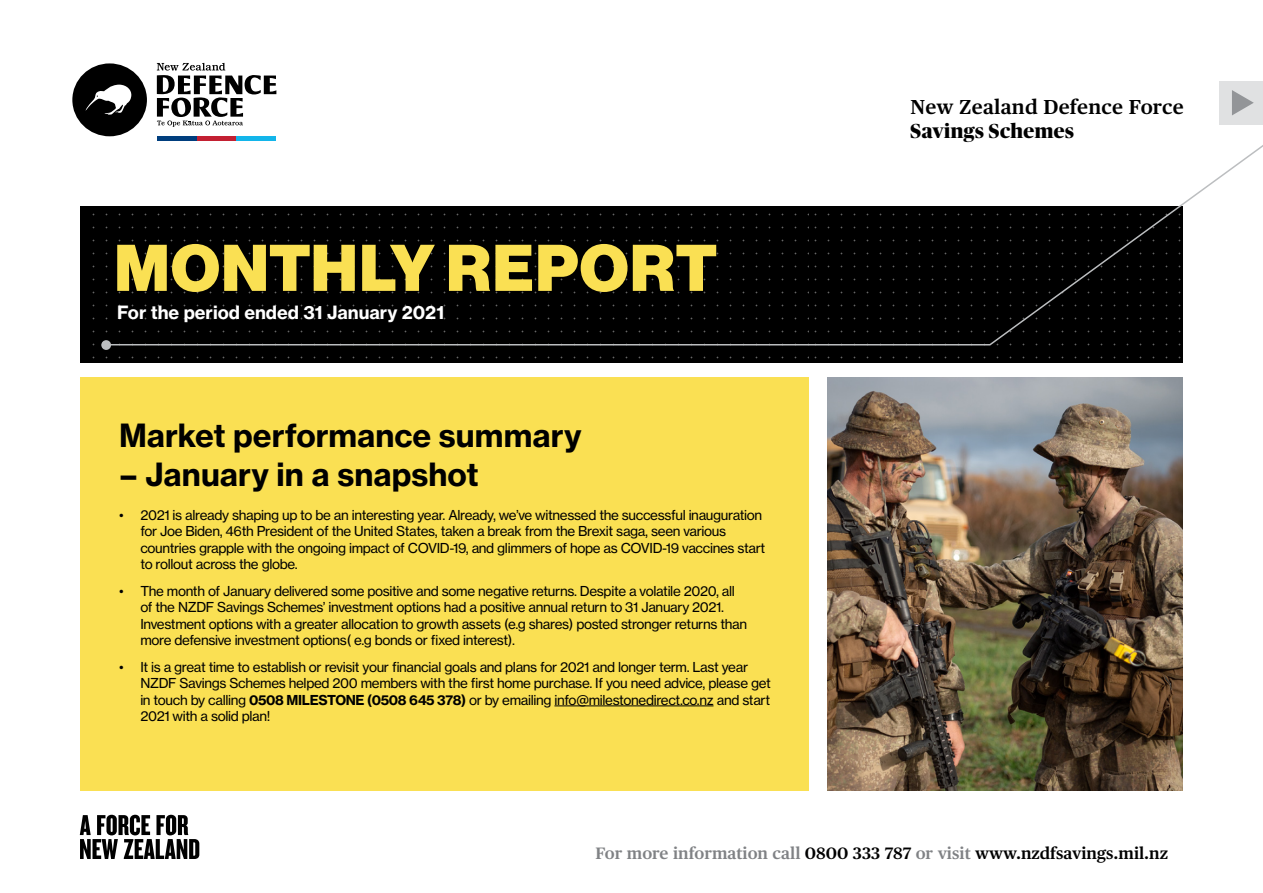
<style>
.page{position:relative;width:1263px;height:893px;background:#fff}
.page>*{position:absolute;margin:0;border:0;box-sizing:border-box;transform-origin:0 0}
.t1{font:900 64.5px "Haas Grot Disp 95";letter-spacing:.025em;color:#fae053}
.t2{font:700 31.5px "Haas Grot Text 75";color:#000}
.t3{font:600 20.25px "Publico Text";letter-spacing:.01em;color:#000}
.t4{font:800 20.25px "Publico Banner";letter-spacing:.025em;color:#000}
.t5{font:700 18px "Haas Grot Text 75";color:#fff}
.t6{font:600 16.5px "Publico Text";color:#000}
.t7{font:13.5px/16.5px "Haas Grot Text 55 Roman";letter-spacing:-.025em;color:#000}
.s1{font-family:"Haas Grot Text 75";font-weight:700}
.s2{color:#808285}
</style>
<div class="page">
<div style="left:81px;top:377px;width:728px;height:414px;background:#fae053"></div>
<hr style="left:554px;top:705px;width:159px;height:1px;background:#000">
<img style="left:827px;top:377px;width:355px;height:414px">
<div style="left:72px;top:63px;width:75px;height:73px;background:#000;border-radius:50%"></div>
<svg style="left:85px;top:91px;width:15px;height:20px"></svg>
<svg style="left:80px;top:815px;width:119px;height:44px"></svg>
<div style="left:82px;top:206px;width:727px;height:156px;background:#000"></div>
<div style="left:809px;top:206px;width:373px;height:156px;background:#000"></div>
<svg style="left:100px;top:62px;width:1163px;height:284px"></svg>
<div style="left:101px;top:340px;width:10px;height:10px;background:#bcbec0;border-radius:50%"></div>
<h1 class="t1" style="left:114px;top:230px;width:604px">MONTHLY REPORT</h1>
<h3 class="t5" style="left:117px;top:301px;width:329px">For the period ended 31 January 2021</h3>
<h2 class="t2" style="left:119px;top:415px;width:464px">Market performance summary</h2>
<h2 class="t2" style="left:119px;top:455px;width:361px">– January in a snapshot</h2>
<p class="t7" style="left:140px;top:507px;width:626px;text-indent:-21px">• 2021 is already shaping up to be an interesting year. Already, we’ve witnessed the successful inauguration for Joe Biden, 46th President of the United States, taken a break from the Brexit saga, seen various countries grapple with the ongoing impact of COVID-19, and glimmers of hope as COVID-19 vaccines start to rollout across the globe.</p>
<p class="t7" style="left:140px;top:582px;width:608px;text-indent:-21px">• The month of January delivered some positive and some negative returns. Despite a volatile 2020, all of the NZDF Savings Schemes’ investment options had a positive annual return to 31 January 2021.<br>Investment options with a greater allocation to growth assets (e.g shares) posted stronger returns than more defensive investment options( e.g bonds or fixed interest).</p>
<p class="t7" style="left:140px;top:658px;width:632px;text-indent:-21px">• It is a great time to establish or revisit your financial goals and plans for 2021 and longer term. Last year NZDF Savings Schemes helped 200 members with the first home purchase. If you need advice, please get in touch by calling <span class="s1">0508 MILESTONE (0508 645 378)</span> or by emailing info@milestonedirect.co.nz and start 2021 with a solid plan!</p>
<h3 class="t3" style="left:911px;top:95px;width:275px">New Zealand Defence Force</h3>
<h3 class="t4" style="left:911px;top:116px;width:165px">Savings Schemes</h3>
<p class="t6" style="left:595px;top:844px;width:574px"><span class="s2">For more information call</span> 0800 333 787 <span class="s2">or visit</span> www.nzdfsavings.mil.nz</p>
</div>
